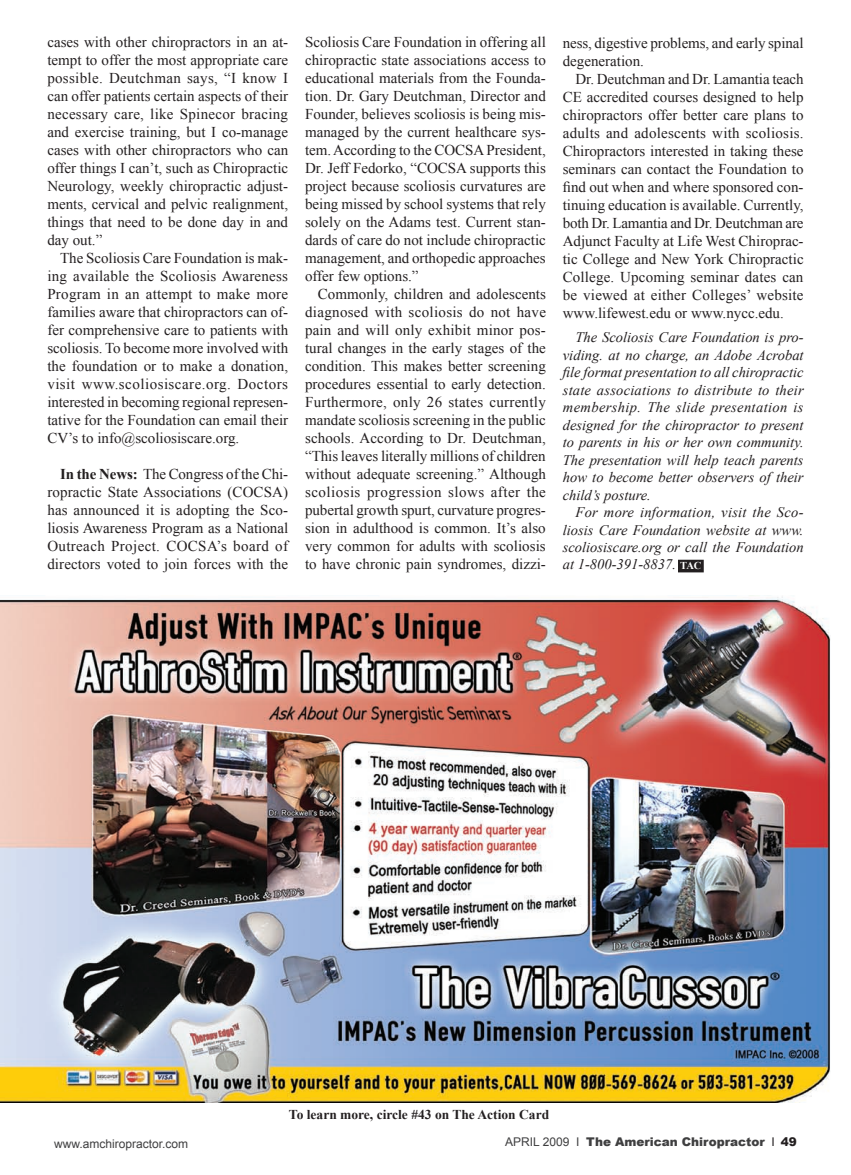
<style>
.page{position:relative;width:851px;height:1175px;background:#fff}
.page>*{position:absolute;margin:0;border:0;box-sizing:border-box;transform-origin:0 0}
.Body{font:15px/18px "Times New Roman";color:#231f20;text-align:justify}
.Body-2{font:italic 14.55px/17.4px "Times New Roman";color:#231f20;text-align:justify}
.t1{font:700 13.5px "Times New Roman";color:#231f20}
.t2{font:900 12px "Arial";color:#3f3f40}
.t3{font:12px "Arial";color:#3f3f40}
.t4{font:700 10.5px "Times New Roman";color:#fff}
.s1{font-weight:700}
.s2{font-size:14.55px}
.s3{font-weight:400}
.s4{font-weight:400;color:#231f20}
.s5{color:#231f20}
</style>
<div class="page">
<img style="left:0;top:596px;width:830px;height:506px">
<div style="left:678px;top:560px;width:25px;height:11px;background:#231f20"></div>
<div style="left:678px;top:560px;width:25px;height:12px;border:2px solid #231f20"></div>
<p class="Body" style="left:47px;top:33px;width:242px">cases with other chiropractors in an at&shy;tempt to offer the most appropriate care possible. Deutchman says, “I know I can offer patients certain aspects of their necessary care, like Spinecor bracing and exercise training, but I co-manage cases with other chiropractors who can offer things I can’t, such as Chiropractic Neurology, weekly chiropractic adjust&shy;ments, cervical and pelvic realignment, things that need to be done day in and day out.”</p>
<p class="Body" style="left:47px;top:249px;width:242px;text-indent:13px">The Scoliosis Care Foundation is mak&shy;ing available the Scoliosis Awareness Program in an attempt to make more families aware that chiropractors can of&shy;fer comprehensive care to patients with scoliosis. To become more involved with the foundation or to make a donation, visit www.scoliosiscare.org. Doctors interested in becoming regional represen&shy;tative for the Foundation can email their CV’s to info@scoliosiscare.org.</p>
<p class="Body" style="left:47px;top:465px;width:242px;text-indent:13px"><span class="s1">In the News:</span> The Congress of the Chi&shy;ropractic State Associations (COCSA) has announced it is adopting the Sco&shy;liosis Awareness Program as a National Outreach Project. COCSA’s board of directors voted to join forces with the</p>
<p class="Body" style="left:305px;top:33px;width:242px">Scoliosis Care Foundation in offering all chiropractic state associations access to educational materials from the Founda&shy;tion. Dr. Gary Deutchman, Director and Founder, believes scoliosis is being mis&shy;managed by the current healthcare sys&shy;tem. According to the COCSA President, Dr. Jeff Fedorko, “COCSA supports this project because scoliosis curvatures are being missed by school systems that rely solely on the Adams test. Current stan&shy;dards of care do not include chiropractic management, and orthopedic approaches offer few options.”</p>
<p class="Body" style="left:305px;top:285px;width:242px;text-indent:13px">Commonly, children and adolescents diagnosed with scoliosis do not have pain and will only exhibit minor pos&shy;tural changes in the early stages of the condition. This makes better screening procedures essential to early detection.<br>Furthermore, only 26 states currently mandate scoliosis screening in the public schools. According to Dr. Deutchman, “This leaves literally millions of children without adequate screening.” Although scoliosis progression slows after the pubertal growth spurt, curvature progres&shy;sion in adulthood is common. It’s also very common for adults with scoliosis to have chronic pain syndromes, dizzi-</p>
<p class="Body" style="left:562px;top:34px;width:242px">ness, digestive problems, and early spinal degeneration.</p>
<p class="Body" style="left:562px;top:70px;width:242px;text-indent:13px">Dr. Deutchman and Dr. Lamantia teach CE accredited courses designed to help chiropractors offer better care plans to adults and adolescents with scoliosis.<br>Chiropractors interested in taking these seminars can contact the Foundation to find out when and where sponsored con&shy;tinuing education is available. Currently, both Dr. Lamantia and Dr. Deutchman are Adjunct Faculty at Life West Chiroprac&shy;tic College and New York Chiropractic College. Upcoming seminar dates can be viewed at either Colleges’ website www.lifewest.edu or www.nycc.edu<span class="s2">.</span></p>
<p class="Body-2" style="left:562px;top:328px;width:242px;text-indent:13px">The Scoliosis Care Foundation is pro&shy;viding. at no charge, an Adobe Acrobat file format presentation to all chiropractic state associations to distribute to their membership. The slide presentation is designed for the chiropractor to present to parents in his or her own community.<br>The presentation will help teach parents how to become better observers of their child’s posture.</p>
<p class="Body-2" style="left:562px;top:503px;width:242px;text-indent:13px">For more information, visit the Sco&shy;liosis Care Foundation website at www. scoliosiscare.org or call the Foundation at 1-800-391-8837.</p>
<p class="t4" style="left:680px;top:558px;width:23px">TAC</p>
<p class="t1" style="left:289px;top:1105px;width:262px">To learn more, circle #43 on The Action Card</p>
<p class="t3" style="left:54px;top:1135px;width:136px">www.amchiropractor.com</p>
<p class="t2" style="left:505px;top:1133px;width:293px"><span class="s3">APRIL 2009 I</span> The American Chiropractor <span class="s4">I</span> <span class="s5">49</span></p>
</div>
